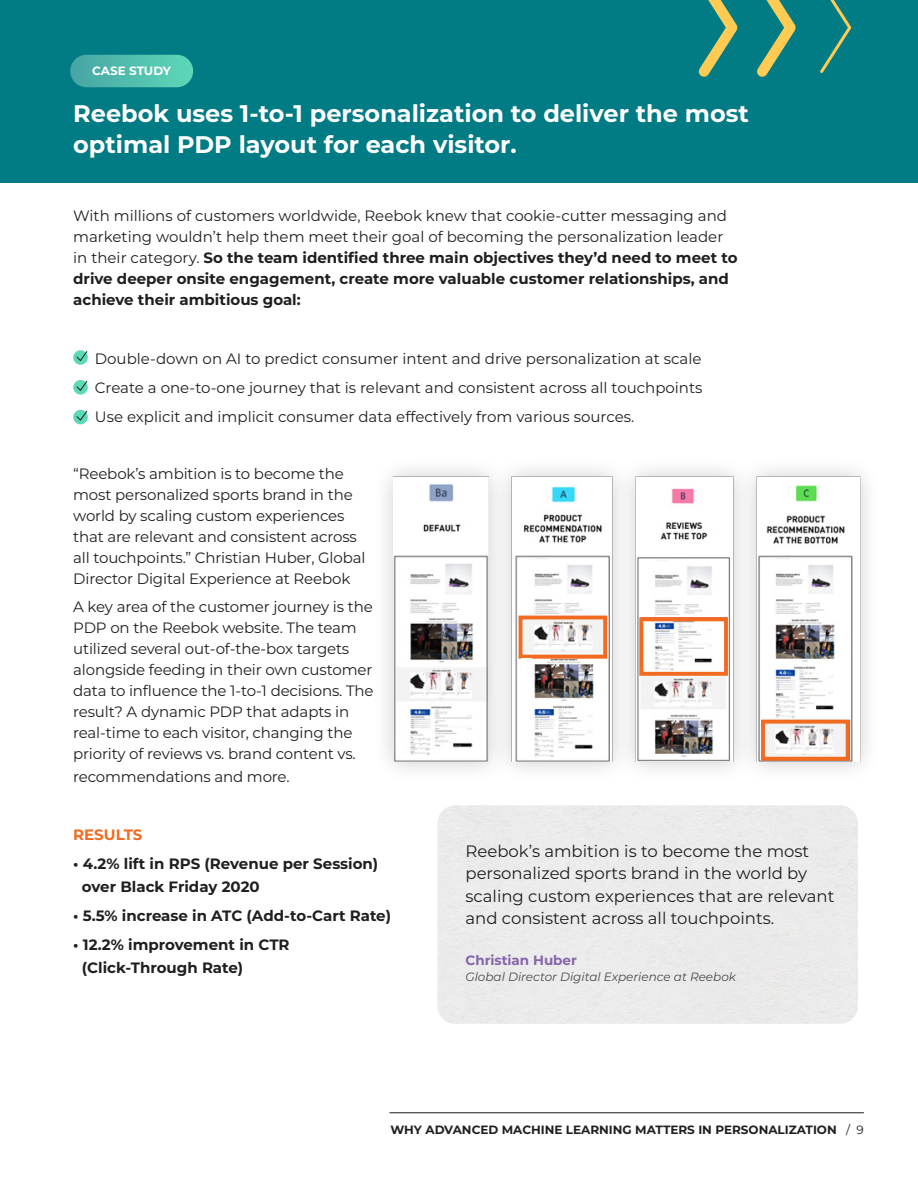
<style>
.page{position:relative;width:918px;height:1188px;background:#fff}
.page>*{position:absolute;margin:0;border:0;box-sizing:border-box;transform-origin:0 0}
.t1{font:700 24px/31.5px "Montserrat";color:#fff}
.t2{font:16.5px/22.5px "Montserrat";color:#1f1f1f}
.t3{font:15px/21px "Montserrat";letter-spacing:-.01em;color:#1f1f1f}
.t4{font:700 15px/22.5px "Montserrat";color:#1f1f1f}
.t5{font:700 15px "Montserrat";color:#f36b21}
.t6{font:700 13.5px "Montserrat";color:#8566ab}
.t7{font:700 12px "Montserrat";color:#1f1f1f}
.t8{font:italic 12px "Montserrat";color:#4c4b4b}
.t9{font:700 12px "Montserrat";letter-spacing:-.01em;color:#fff}
.s1{font-weight:700}
.s2{font-weight:400}
</style>
<div class="page">
<hr style="left:390px;top:1112px;width:474px;height:1px;background:#1f1f1f">
<div style="left:0;top:0;width:918px;height:182px;background:#017b84"></div>
<div style="left:70px;top:55px;width:123px;height:32px;background:linear-gradient(to right,#47a4a5,#5dd8b7);border-radius:16px"></div>
<svg style="left:73px;top:380px;width:15px;height:15px"></svg>
<svg style="left:76px;top:380px;width:12px;height:12px"></svg>
<div style="left:73px;top:410px;width:15px;height:14px;background:#5dd9b7;border-radius:50%"></div>
<svg style="left:76px;top:410px;width:12px;height:11px"></svg>
<svg style="left:73px;top:350px;width:15px;height:15px"></svg>
<svg style="left:76px;top:351px;width:12px;height:11px"></svg>
<div style="left:372px;top:455px;width:509px;height:328px;background:#000;opacity:.2"></div>
<img style="left:394px;top:469px;width:467px;height:293px">
<div style="left:519px;top:616px;width:88px;height:43px;border:4px solid #f36b21"></div>
<div style="left:639px;top:617px;width:89px;height:59px;border:4px solid #f36b21"></div>
<div style="left:521px;top:658px;width:11px;height:21px;background:#fff"></div>
<div style="left:642px;top:677px;width:10px;height:21px;background:#f2f2f2"></div>
<div style="left:763px;top:698px;width:10px;height:21px;background:#fff"></div>
<div style="left:761px;top:720px;width:89px;height:41px;border:4px solid #f36b21"></div>
<svg style="left:820px;top:0;width:32px;height:73px"></svg>
<svg style="left:698px;top:0;width:98px;height:77px"></svg>
<p class="t9" style="left:92px;top:62px;width:80px">CASE STUDY</p>
<h1 class="t1" style="left:73px;top:97px;width:677px">Reebok uses 1-to-1 personalization to deliver the most optimal PDP layout for each visitor.</h1>
<p class="t3" style="left:73px;top:205px;width:666px">With millions of customers worldwide, Reebok knew that cookie-cutter messaging and marketing wouldn’t help them meet their goal of becoming the personalization leader in their category. <span class="s1">So the team identified three main objectives they’d need to meet to drive deeper onsite engagement, create more valuable customer relationships, and achieve their ambitious goal:</span></p>
<p class="t3" style="left:95px;top:343px;width:609px;line-height:29.2px;text-align:justify">Double-down on AI to predict consumer intent and drive personalization at scale Create a one-to-one journey that is relevant and consistent across all touchpoints Use explicit and implicit consumer data effectively from various sources.</p>
<p class="t3" style="left:73px;top:463px;width:294px">“Reebok’s ambition is to become the most personalized sports brand in the world by scaling custom experiences that are relevant and consistent across all touchpoints.” Christian Huber, Global Director Digital Experience at Reebok</p>
<p class="t3" style="left:73px;top:596px;width:302px">A key area of the customer journey is the PDP on the Reebok website. The team utilized several out-of-the-box targets alongside feeding in their own customer data to influence the 1-to-1 decisions. The result? A dynamic PDP that adapts in real-time to each visitor, changing the priority of reviews vs. brand content vs.</p>
<p class="t3" style="left:73px;top:765px;width:218px">recommendations and more.</p>
<p class="t5" style="left:73px;top:824px;width:71px">RESULTS</p>
<p class="t4" style="left:82px;top:852px;width:298px;text-indent:-9px">• 4.2% lift in RPS (Revenue per Session) over Black Friday 2020</p>
<p class="t4" style="left:73px;top:904px;width:319px">• 5.5% increase in ATC (Add-to-Cart Rate)</p>
<p class="t4" style="left:82px;top:933px;width:209px;text-indent:-9px">• 12.2% improvement in CTR (Click-Through Rate)</p>
<p class="t2" style="left:465px;top:839px;width:370px">Reebok’s ambition is to become the most personalized sports brand in the world by scaling custom experiences that are relevant and consistent across all touchpoints.</p>
<p class="t6" style="left:465px;top:950px;width:113px">Christian Huber</p>
<p class="t8" style="left:465px;top:969px;width:272px">Global Director Digital Experience at Reebok</p>
<p class="t7" style="left:390px;top:1121px;width:475px">WHY ADVANCED MACHINE LEARNING MATTERS IN PERSONALIZATION <span class="s2">/ 9</span></p>
</div>
